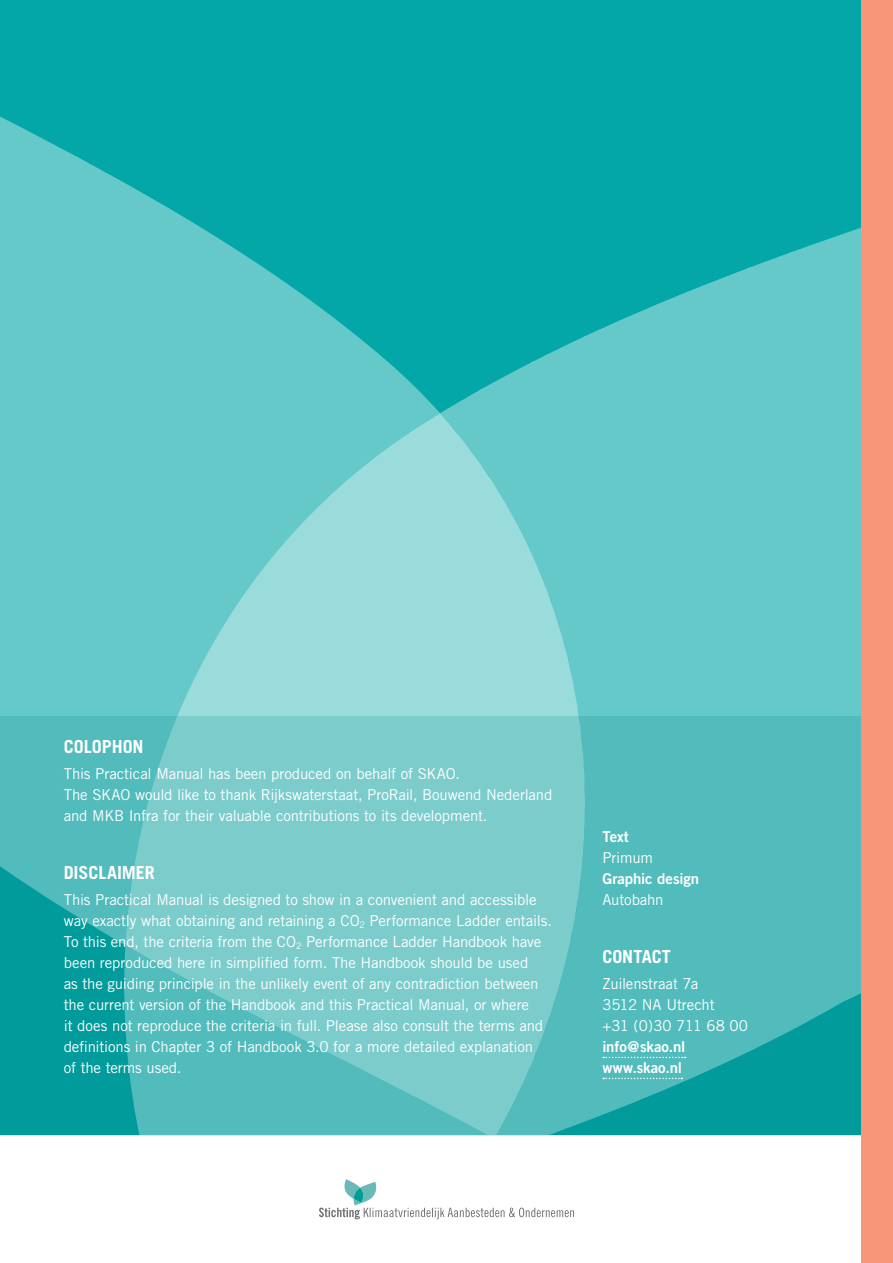
<style>
.page{position:relative;width:893px;height:1263px;background:#fff}
.page>*{position:absolute;margin:0;border:0;box-sizing:border-box;transform-origin:0 0}
.t1{font:700 18px "Trade Gothic";letter-spacing:-.005em;color:#fff}
.t2{font:15px/21px "Trade Gothic";letter-spacing:-.01em;color:#fff}
.t3{font:15px/21px "Trade Gothic Bold Two";letter-spacing:-.005em;color:#fff}
</style>
<div class="page">
<div style="left:0;top:0;width:893px;height:1199px;background:#03a7a7"></div>
<img style="left:0;top:117px;width:440px;height:599px">
<img style="left:125px;top:413px;width:406px;height:303px">
<div style="left:688px;top:269px;width:101px;height:447px;background:#66c9c9"></div>
<div style="left:789px;top:227px;width:72px;height:489px;background:#66c9c9"></div>
<div style="left:585px;top:291px;width:103px;height:425px;background:#66c9c9"></div>
<img style="left:531px;top:336px;width:54px;height:380px">
<img style="left:480px;top:361px;width:54px;height:197px">
<img style="left:440px;top:388px;width:42px;height:79px">
<img style="left:746px;top:252px;width:45px;height:17px">
<div style="left:0;top:1135px;width:893px;height:128px;background:#fff"></div>
<svg style="left:0;top:716px;width:861px;height:419px;background:#57bdbd"></svg>
<svg style="left:319px;top:1179px;width:255px;height:40px"></svg>
<svg style="left:603px;top:1057px;width:82px;height:1px"></svg>
<svg style="left:603px;top:1078px;width:79px;height:1px"></svg>
<div style="left:861px;top:0;width:32px;height:1263px;background:#f79679"></div>
<p class="t1" style="left:64px;top:735px;width:81px">COLOPHON</p>
<p class="t2" style="left:64px;top:763px;width:490px">This Practical Manual has been produced on behalf of SKAO.<br>The SKAO would like to thank Rijkswaterstaat, ProRail, Bouwend Nederland and MKB Infra for their valuable contributions to its development.</p>
<p class="t1" style="left:64px;top:861px;width:92px">DISCLAIMER</p>
<p class="t2" style="left:64px;top:889px;width:490px">This Practical Manual is designed to show in a convenient and accessible way exactly what obtaining and retaining a CO<sub>2</sub> Performance Ladder entails.<br>To this end, the criteria from the CO<sub>2</sub> Performance Ladder Handbook have been reproduced here in simplified form. The Handbook should be used<br>as the guiding principle in the unlikely event of any contradiction between the current version of the Handbook and this Practical Manual, or where<br>it does not reproduce the criteria in full. Please also consult the terms and definitions in Chapter 3 of Handbook 3.0 for a more detailed explanation<br>of the terms used.</p>
<p class="t3" style="left:602px;top:826px;width:28px">Text</p>
<p class="t2" style="left:602px;top:847px;width:52px">Primum</p>
<p class="t3" style="left:602px;top:868px;width:98px">Graphic design</p>
<p class="t2" style="left:602px;top:889px;width:63px">Autobahn</p>
<p class="t1" style="left:602px;top:945px;width:70px">CONTACT</p>
<p class="t2" style="left:602px;top:973px;width:147px">Zuilenstraat 7a<br>3512 NA Utrecht<br>+31 (0)30 711 68 00</p>
<p class="t3" style="left:602px;top:1036px;width:84px">info@skao.nl www.skao.nl</p>
</div>
